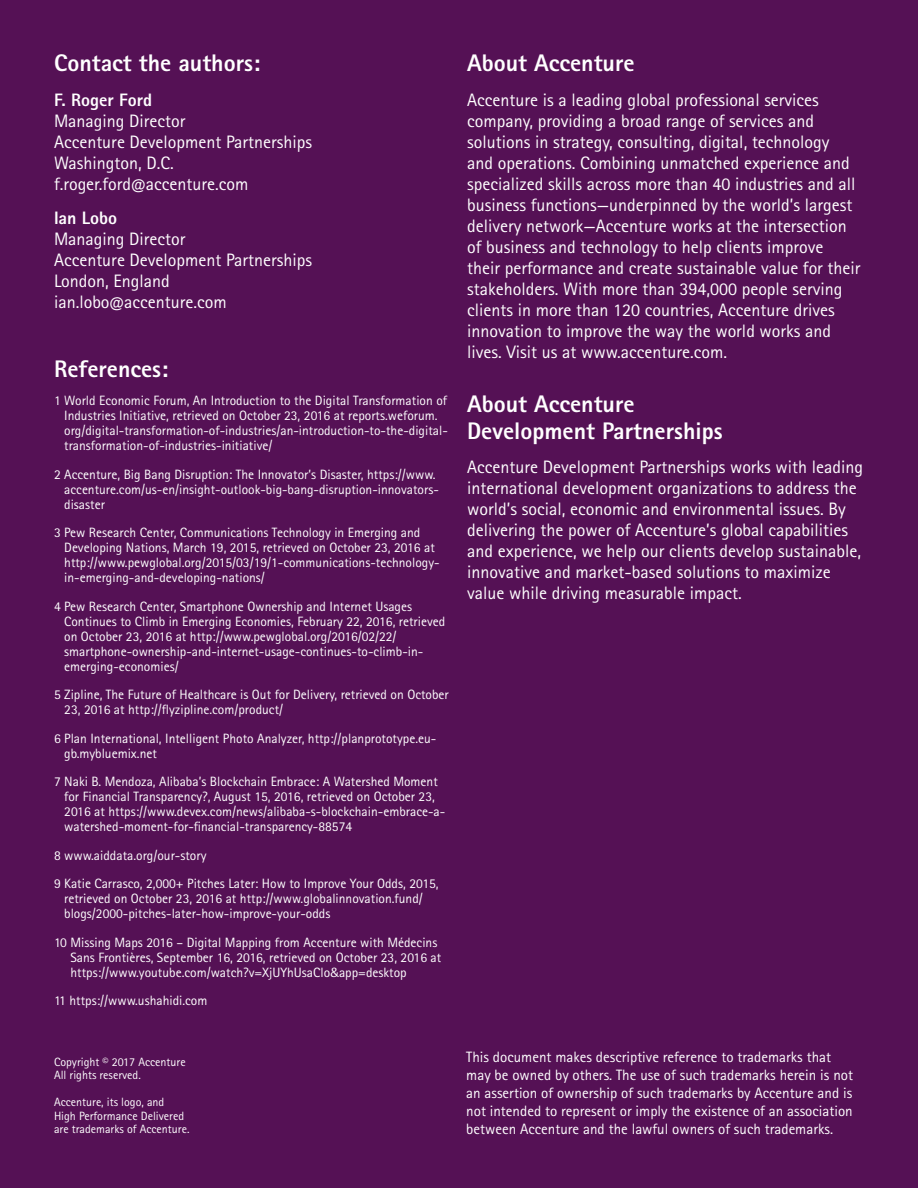
<style>
.page{position:relative;width:918px;height:1188px;background:#515}
.page>*{position:absolute;margin:0;border:0;box-sizing:border-box;transform-origin:0 0}
.t1{font:800 24px/27px "Rotis Sans Seriffor ACN";color:#fff}
.t2{font:18px/21px "Rotis Sans Seriffor ACN";color:#fff}
.t3{font:800 18px "Rotis Sans Seriffor ACN";color:#fff}
.t4{font:15px/18px "Rotis Sans Seriffor ACN";color:#fff}
.t5{font:13.5px/15px "Rotis Sans Seriffor ACN";color:#fff}
.t6{font:12px/13.5px "Rotis Sans Seriffor ACN";color:#fff}
</style>
<div class="page">
<h1 class="t1" style="left:54px;top:49px;width:208px">Contact the authors:</h1>
<h2 class="t3" style="left:54px;top:88px;width:100px">F. Roger Ford</h2>
<h2 class="t2" style="left:54px;top:110px;width:260px">Managing Director<br>Accenture Development Partnerships<br>Washington, D.C. f.roger.ford@accenture.com</h2>
<h2 class="t3" style="left:54px;top:207px;width:65px">Ian Lobo</h2>
<h2 class="t2" style="left:54px;top:229px;width:260px">Managing Director<br>Accenture Development Partnerships<br>London, England ian.lobo@accenture.com</h2>
<h1 class="t1" style="left:54px;top:355px;width:116px">References:</h1>
<p class="t5" style="left:64px;top:393px;width:385px;text-indent:-10px">1 World Economic Forum, An Introduction to the Digital Transformation of Industries Initiative, retrieved on October 23, 2016 at reports.weforum. org/digital-transformation-of-industries/an-introduction-to-the-digital&shy;transformation-of-industries-initiative/</p>
<p class="t5" style="left:64px;top:467px;width:376px;text-indent:-10px">2 Accenture, Big Bang Disruption: The Innovator’s Disaster, https://www. accenture.com/us-en/insight-outlook-big-bang-disruption-innovators&shy;disaster</p>
<p class="t5" style="left:64px;top:525px;width:377px;text-indent:-10px">3 Pew Research Center, Communications Technology in Emerging and Developing Nations, March 19, 2015, retrieved on October 23, 2016 at http://www.pewglobal.org/2015/03/19/1-communications-technology&shy;in-emerging-and-developing-nations/</p>
<p class="t5" style="left:64px;top:599px;width:383px;text-indent:-10px">4 Pew Research Center, Smartphone Ownership and Internet Usages Continues to Climb in Emerging Economies, February 22, 2016, retrieved on October 23, 2016 at http://www.pewglobal.org/2016/02/22/ smartphone-ownership-and-internet-usage-continues-to-climb-in&shy;emerging-economies/</p>
<p class="t5" style="left:64px;top:687px;width:386px;text-indent:-10px">5 Zipline, The Future of Healthcare is Out for Delivery, retrieved on October<br>23, 2016 at http://flyzipline.com/product/</p>
<p class="t5" style="left:64px;top:731px;width:374px;text-indent:-10px">6 Plan International, Intelligent Photo Analyzer, http://planprototype.eu&shy;gb.mybluemix.net</p>
<p class="t5" style="left:64px;top:774px;width:383px;text-indent:-10px">7 Naki B. Mendoza, Alibaba’s Blockchain Embrace: A Watershed Moment for Financial Transparency?, August 15, 2016, retrieved on October 23, 2016 at https://www.devex.com/news/alibaba-s-blockchain-embrace-a&shy;watershed-moment-for-financial-transparency-88574</p>
<p class="t5" style="left:54px;top:841px;width:386px;line-height:28.5px">8 www.aiddata.org/our-story<br>9 Katie Carrasco, 2,000+ Pitches Later: How to Improve Your Odds, 2015,</p>
<p class="t5" style="left:64px;top:891px;width:360px">retrieved on October 23, 2016 at http://www.globalinnovation.fund/ blogs/2000-pitches-later-how-improve-your-odds</p>
<p class="t5" style="left:71px;top:935px;width:372px;text-indent:-16px">10 Missing Maps 2016 – Digital Mapping from Accenture with Médecins<br>Sans Frontières, September 16, 2016, retrieved on October 23, 2016 at https://www.youtube.com/watch?v=XjUYhUsaClo&amp;app=desktop</p>
<p class="t5" style="left:54px;top:993px;width:155px">11 https://www.ushahidi.com</p>
<p class="t6" style="left:54px;top:1055px;width:133px">Copyright © 2017 Accenture<br>All rights reserved.</p>
<p class="t6" style="left:54px;top:1095px;width:137px">Accenture, its logo, and<br>High Performance Delivered are trademarks of Accenture.</p>
<h1 class="t1" style="left:467px;top:49px;width:169px">About Accenture</h1>
<p class="t2" style="left:467px;top:89px;width:395px">Accenture is a leading global professional services company, providing a broad range of services and solutions in strategy, consulting, digital, technology<br>and operations. Combining unmatched experience and specialized skills across more than 40 industries and all business functions—underpinned by the world’s largest delivery network—Accenture works at the intersection of business and technology to help clients improve their performance and create sustainable value for their stakeholders. With more than 394,000 people serving clients in more than 120 countries, Accenture drives innovation to improve the way the world works and lives. Visit us at www.accenture.com.</p>
<h1 class="t1" style="left:467px;top:390px;width:257px">About Accenture<br>Development Partnerships</h1>
<p class="t2" style="left:467px;top:457px;width:398px">Accenture Development Partnerships works with leading international development organizations to address the world’s social, economic and environmental issues. By delivering the power of Accenture’s global capabilities and experience, we help our clients develop sustainable, innovative and market-based solutions to maximize value while driving measurable impact.</p>
<p class="t4" style="left:466px;top:1048px;width:388px">This document makes descriptive reference to trademarks that may be owned by others. The use of such trademarks herein is not an assertion of ownership of such trademarks by Accenture and is not intended to represent or imply the existence of an association between Accenture and the lawful owners of such trademarks.</p>
</div>
